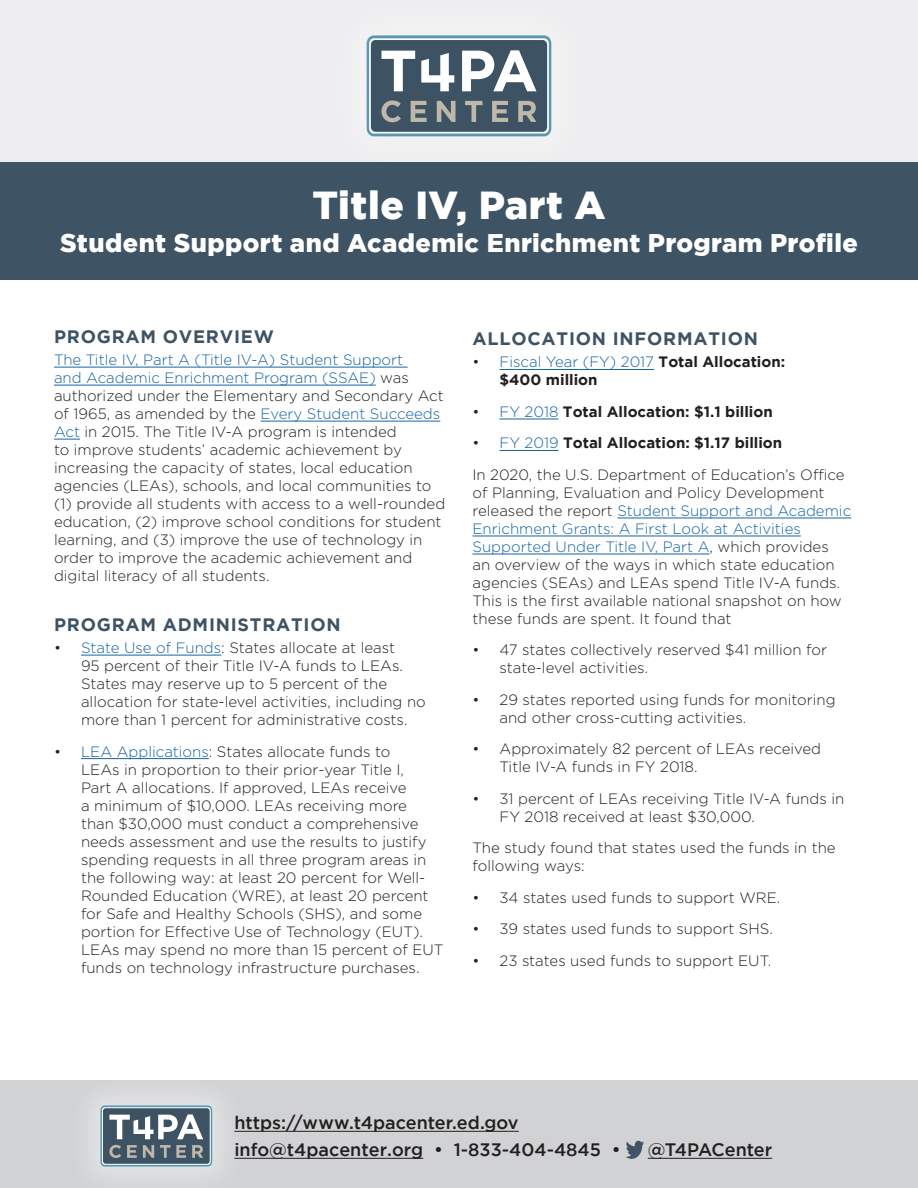
<style>
.page{position:relative;width:918px;height:1188px;background:#fff}
.page>*{position:absolute;margin:0;border:0;box-sizing:border-box;transform-origin:0 0}
.t1{font:900 39px "Gotham";letter-spacing:.015em;color:#fff}
.t2{font:900 25.5px "Gotham";letter-spacing:.015em;color:#fff}
.t3{font:500 18px/27px "Gotham";color:#231f20}
.t4{font:700 18px "Gotham";letter-spacing:.045em;color:#3e5364}
.t5{font:300 15px/18px "Gotham";color:#231f20}
.t6{font:700 15px/18px "Gotham";color:#231f20}
.s1{color:#1663a7}
.s2{font-weight:300}
.s3{font-weight:300;color:#1663a7}
</style>
<div class="page">
<div style="left:0;top:0;width:918px;height:173px;background:#edecee"></div>
<svg style="left:367px;top:35px;width:184px;height:101px;background:#6f818d"></svg>
<div style="left:0;top:162px;width:918px;height:118px;background:#3e5364"></div>
<div style="left:0;top:1080px;width:918px;height:108px;background:#d1d2d4"></div>
<hr style="left:54px;top:367px;width:354px;height:1px;background:#1663a7">
<hr style="left:54px;top:385px;width:322px;height:1px;background:#1663a7">
<hr style="left:261px;top:421px;width:179px;height:1px;background:#1663a7">
<svg style="left:54px;top:439px;width:26px;height:1px"></svg>
<hr style="left:81px;top:655px;width:140px;height:1px;background:#1663a7">
<hr style="left:81px;top:758px;width:128px;height:1px;background:#1663a7">
<hr style="left:500px;top:369px;width:154px;height:1px;background:#1663a7">
<hr style="left:500px;top:419px;width:58px;height:1px;background:#1663a7">
<hr style="left:500px;top:450px;width:59px;height:1px;background:#1663a7">
<hr style="left:617px;top:518px;width:234px;height:1px;background:#1663a7">
<hr style="left:472px;top:536px;width:329px;height:1px;background:#1663a7">
<hr style="left:472px;top:554px;width:238px;height:1px;background:#1663a7">
<div style="left:64px;top:1069px;width:184px;height:119px;background:#fff;opacity:.4"></div>
<svg style="left:100px;top:1105px;width:112px;height:62px;background:#71838f"></svg>
<hr style="left:234px;top:1131px;width:285px;height:1px;background:#231f20">
<hr style="left:234px;top:1158px;width:189px;height:1px;background:#231f20">
<hr style="left:648px;top:1158px;width:124px;height:1px;background:#231f20">
<svg style="left:626px;top:1141px;width:18px;height:18px"></svg>
<h1 class="t1" style="left:312px;top:183px;width:295px">Title IV, Part A</h1>
<h1 class="t2" style="left:60px;top:228px;width:799px">Student Support and Academic Enrichment Program Profile</h1>
<h2 class="t4" style="left:54px;top:326px;width:221px">PROGRAM OVERVIEW</h2>
<p class="t5" style="left:54px;top:351px;width:393px"><span class="s1">The Title IV, Part A (Title IV-A) Student Support<br>and Academic Enrichment Program (SSAE)</span> was authorized under the Elementary and Secondary Act of 1965, as amended by the <span class="s1">Every Student Succeeds Act</span> in 2015. The Title IV-A program is intended<br>to improve students’ academic achievement by increasing the capacity of states, local education agencies (LEAs), schools, and local communities to (1) provide all students with access to a well-rounded education, (2) improve school conditions for student learning, and (3) improve the use of technology in order to improve the academic achievement and digital literacy of all students.</p>
<h2 class="t4" style="left:54px;top:614px;width:288px">PROGRAM ADMINISTRATION</h2>
<p class="t5" style="left:81px;top:639px;width:346px;text-indent:-27px">• <span class="s1">State Use of Funds</span>: States allocate at least<br>95 percent of their Title IV-A funds to LEAs.<br>States may reserve up to 5 percent of the allocation for state-level activities, including no more than 1 percent for administrative costs.</p>
<p class="t5" style="left:81px;top:742px;width:364px;text-indent:-27px">• <span class="s1">LEA Applications</span>: States allocate funds to<br>LEAs in proportion to their prior-year Title I,<br>Part A allocations. If approved, LEAs receive<br>a minimum of $10,000. LEAs receiving more than $30,000 must conduct a comprehensive needs assessment and use the results to justify spending requests in all three program areas in the following way: at least 20 percent for Well-Rounded Education (WRE), at least 20 percent for Safe and Healthy Schools (SHS), and some portion for Effective Use of Technology (EUT).<br>LEAs may spend no more than 15 percent of EUT funds on technology infrastructure purchases.</p>
<h2 class="t4" style="left:473px;top:328px;width:287px">ALLOCATION INFORMATION</h2>
<p class="t6" style="left:500px;top:353px;width:287px;text-indent:-27px"><span class="s2">•</span> <span class="s3">Fiscal Year (FY) 2017</span> Total Allocation: $400 million</p>
<p class="t6" style="left:472px;top:402px;width:302px"><span class="s2">•</span> <span class="s3">FY 2018</span> Total Allocation: $1.1 billion</p>
<p class="t6" style="left:472px;top:434px;width:311px"><span class="s2">•</span> <span class="s3">FY 2019</span> Total Allocation: $1.17 billion</p>
<p class="t5" style="left:472px;top:466px;width:380px">In 2020, the U.S. Department of Education’s Office of Planning, Evaluation and Policy Development released the report <span class="s1">Student Support and Academic Enrichment Grants: A First Look at Activities Supported Under Title IV, Part A</span>, which provides<br>an overview of the ways in which state education agencies (SEAs) and LEAs spend Title IV-A funds.<br>This is the first available national snapshot on how these funds are spent. It found that</p>
<p class="t5" style="left:500px;top:641px;width:329px;text-indent:-27px">• 47 states collectively reserved $41 million for state-level activities.</p>
<p class="t5" style="left:500px;top:691px;width:338px;text-indent:-27px">• 29 states reported using funds for monitoring and other cross-cutting activities.</p>
<p class="t5" style="left:500px;top:740px;width:323px;text-indent:-27px">• Approximately 82 percent of LEAs received<br>Title IV-A funds in FY 2018.</p>
<p class="t5" style="left:500px;top:790px;width:346px;text-indent:-27px">• 31 percent of LEAs receiving Title IV-A funds in<br>FY 2018 received at least $30,000.</p>
<p class="t5" style="left:472px;top:839px;width:365px">The study found that states used the funds in the following ways:</p>
<p class="t5" style="left:472px;top:889px;width:309px">• 34 states used funds to support WRE.</p>
<p class="t5" style="left:472px;top:920px;width:302px">• 39 states used funds to support SHS.</p>
<p class="t5" style="left:472px;top:952px;width:300px">• 23 states used funds to support EUT.</p>
<p class="t3" style="left:234px;top:1109px;width:388px">https://www.t4pacenter.ed.gov info@t4pacenter.org • 1-833-404-4845 •</p>
<p class="t3" style="left:648px;top:1136px;width:126px">@T4PACenter</p>
</div>
